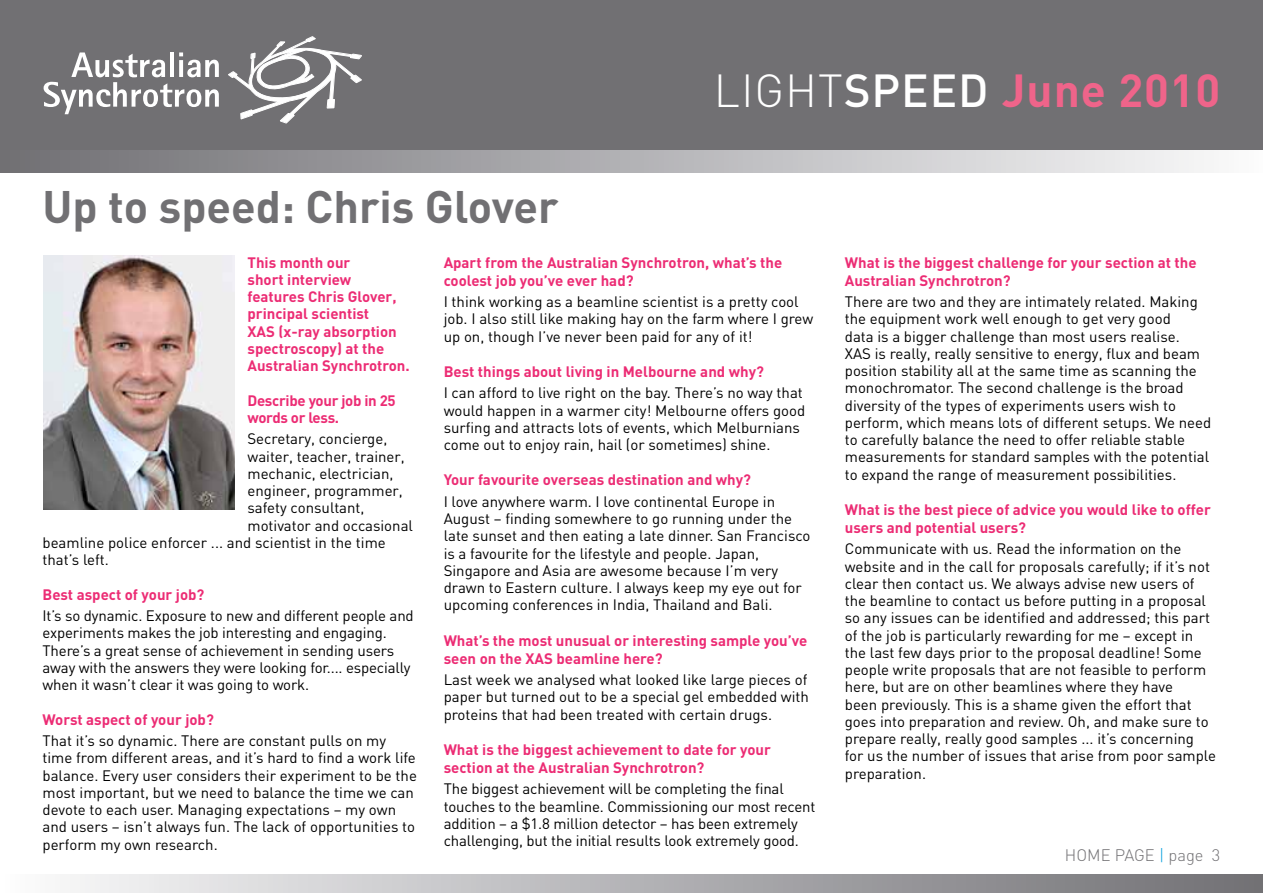
<style>
.page{position:relative;width:1263px;height:893px;background:#fff}
.page>*{position:absolute;margin:0;border:0;box-sizing:border-box;transform-origin:0 0}
.t1{font:700 45.75px "DIN";letter-spacing:.02em;color:#ef648a}
.t2{font:700 45px "DIN";color:#717073}
.t3{font:300 16.5px "DIN";color:#717073}
.t4{font:15px/17.2px "DIN";color:#000}
.t5{font:700 15px/17.2px "DIN";color:#ec2c74}
.t6{font:700 15px/17.2px "DIN";letter-spacing:-.02em;color:#ec2c74}
.s1{font-weight:300;color:#fff}
.s2{font-weight:500;color:#fff}
.s3{color:#009ddc}
</style>
<div class="page">
<div style="left:0;top:875px;width:1263px;height:18px;background:linear-gradient(to right,#fbfbfc,#6f6e73)"></div>
<div style="left:0;top:0;width:1263px;height:152px;background:#717073"></div>
<svg style="left:44px;top:52px;width:175px;height:62px"></svg>
<svg style="left:228px;top:36px;width:134px;height:87px"></svg>
<div style="left:0;top:151px;width:1263px;height:21px;background:linear-gradient(to right,#6e6d72,#fafafb)"></div>
<img style="left:44px;top:255px;width:191px;height:255px">
<h2 class="t2" style="left:43px;top:178px;width:518px">Up to speed: Chris Glover</h2>
<h1 class="t1" style="left:714px;top:60px;width:508px"><span class="s1">LIGHT</span><span class="s2">SPEED</span> June 2010</h1>
<p class="t5" style="left:247px;top:253px;width:164px">This month our<br>short interview features Chris Glover, principal scientist<br>XAS (x-ray absorption spectroscopy) at the<br>Australian Synchrotron.</p>
<p class="t6" style="left:247px;top:391px;width:150px">Describe your job in 25 words or less.</p>
<p class="t4" style="left:247px;top:430px;width:141px">Secretary, concierge,</p>
<p class="t4" style="left:247px;top:447px;width:159px">waiter, teacher, trainer,</p>
<p class="t4" style="left:247px;top:465px;width:147px">mechanic, electrician,</p>
<p class="t4" style="left:247px;top:482px;width:157px">engineer, programmer,</p>
<p class="t4" style="left:247px;top:499px;width:119px">safety consultant,</p>
<p class="t4" style="left:247px;top:516px;width:167px">motivator and occasional</p>
<p class="t4" style="left:43px;top:534px;width:345px">beamline police enforcer ... and scientist in the time</p>
<p class="t4" style="left:43px;top:551px;width:68px">that’s left.</p>
<p class="t5" style="left:43px;top:585px;width:163px">Best aspect of your job?</p>
<p class="t4" style="left:43px;top:607px;width:373px">It’s so dynamic. Exposure to new and different people and experiments makes the job interesting and engaging.<br>There’s a great sense of achievement in sending users away with the answers they were looking for.... especially when it wasn’t clear it was going to work.</p>
<p class="t5" style="left:43px;top:710px;width:173px">Worst aspect of your job?</p>
<p class="t4" style="left:43px;top:732px;width:376px">That it’s so dynamic. There are constant pulls on my time from different areas, and it’s hard to find a work life balance. Every user considers their experiment to be the most important, but we need to balance the time we can devote to each user. Managing expectations – my own and users – isn’t always fun. The lack of opportunities to perform my own research.</p>
<p class="t5" style="left:444px;top:253px;width:340px;line-height:18px">Apart from the Australian Synchrotron, what’s the coolest job you’ve ever had?</p>
<p class="t4" style="left:444px;top:293px;width:371px">I think working as a beamline scientist is a pretty cool job. I also still like making hay on the farm where I grew up on, though I’ve never been paid for any of it!</p>
<p class="t5" style="left:444px;top:362px;width:322px">Best things about living in Melbourne and why?</p>
<p class="t4" style="left:444px;top:384px;width:363px">I can afford to live right on the bay. There’s no way that would happen in a warmer city! Melbourne offers good surfing and attracts lots of events, which Melburnians come out to enjoy rain, hail (or sometimes) shine.</p>
<p class="t5" style="left:444px;top:471px;width:309px">Your favourite overseas destination and why?</p>
<p class="t4" style="left:444px;top:492px;width:368px">I love anywhere warm. I love continental Europe in August – finding somewhere to go running under the late sunset and then eating a late dinner. San Francisco is a favourite for the lifestyle and people. Japan, Singapore and Asia are awesome because I’m very drawn to Eastern culture. I always keep my eye out for upcoming conferences in India, Thailand and Bali.</p>
<p class="t5" style="left:444px;top:630px;width:365px;line-height:18px">What’s the most unusual or interesting sample you’ve seen on the XAS beamline here?</p>
<p class="t4" style="left:444px;top:671px;width:367px;text-align:justify">Last week we analysed what looked like large pieces of paper but turned out to be a special gel embedded with proteins that had been treated with certain drugs.</p>
<p class="t5" style="left:444px;top:740px;width:329px;line-height:18px">What is the biggest achievement to date for your section at the Australian Synchrotron?</p>
<p class="t4" style="left:444px;top:780px;width:373px">The biggest achievement will be completing the final touches to the beamline. Commissioning our most recent addition – a $1.8 million detector – has been extremely challenging, but the initial results look extremely good.</p>
<p class="t5" style="left:845px;top:252px;width:353px;line-height:18px">What is the biggest challenge for your section at the<br>Australian Synchrotron?</p>
<p class="t4" style="left:845px;top:293px;width:368px">There are two and they are intimately related. Making the equipment work well enough to get very good<br>data is a bigger challenge than most users realise.<br>XAS is really, really sensitive to energy, flux and beam position stability all at the same time as scanning the monochromator. The second challenge is the broad diversity of the types of experiments users wish to perform, which means lots of different setups. We need to carefully balance the need to offer reliable stable measurements for standard samples with the potential to expand the range of measurement possibilities.</p>
<p class="t5" style="left:845px;top:500px;width:367px;line-height:18px">What is the best piece of advice you would like to offer users and potential users?</p>
<p class="t4" style="left:845px;top:540px;width:373px">Communicate with us. Read the information on the website and in the call for proposals carefully; if it’s not clear then contact us. We always advise new users of the beamline to contact us before putting in a proposal so any issues can be identified and addressed; this part of the job is particularly rewarding for me – except in the last few days prior to the proposal deadline! Some people write proposals that are not feasible to perform here, but are on other beamlines where they have<br>been previously. This is a shame given the effort that goes into preparation and review. Oh, and make sure to prepare really, really good samples ... it’s concerning for us the number of issues that arise from poor sample preparation.</p>
<p class="t3" style="left:1065px;top:844px;width:157px">HOME PAGE <span class="s3">|</span> PAGE 3</p>
</div>
